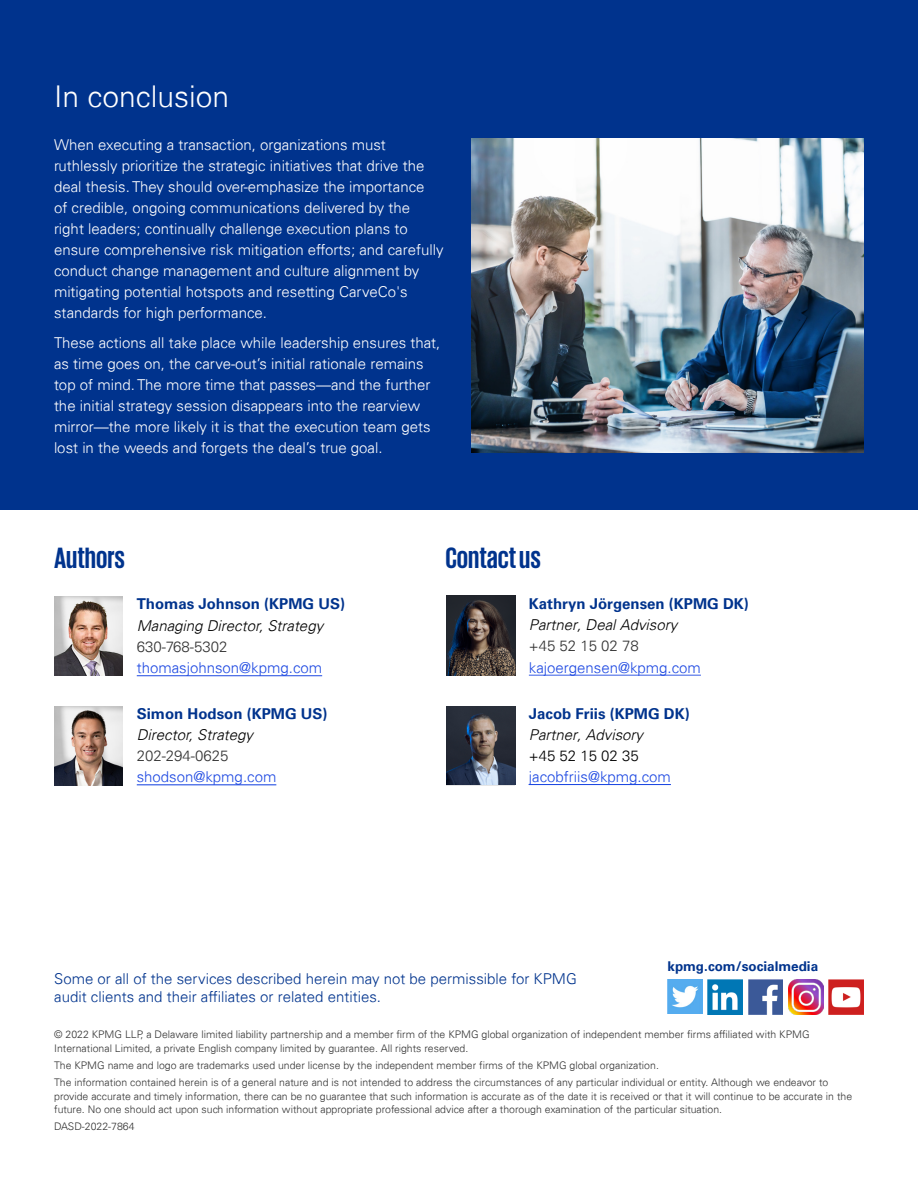
<style>
.page{position:relative;width:918px;height:1188px;background:#fff}
.page>*{position:absolute;margin:0;border:0;box-sizing:border-box;transform-origin:0 0}
.t1{font:700 30px "KPMG";color:#00338d}
.t2{font:300 30px "Univers 45";color:#fff}
.t3{font:300 15px/21px "Univers 45";color:#fff}
.t4{font:300 15px/18px "Univers 45";color:#00338d}
.t5{font:italic 300 15px "Univers 45";color:#000}
.t6{font:300 15px "Univers 45";color:#1e49e2}
.t7{font:700 15px "Univers 65";color:#00338d}
.t8{font:300 15px "Univers 45";color:#333}
.t9{font:700 15px "Univers";color:#00338d}
.t10{font:300 15px "Univers 45";color:#000}
.t11{font:700 13.5px "Univers";color:#00338d}
.t12{font:300 10.5px/13.5px "Univers 45";color:#333}
.s1{font-family:"Univers 65"}
</style>
<div class="page">
<img style="left:748px;top:980px;width:35px;height:34px">
<img style="left:708px;top:980px;width:35px;height:34px">
<img style="left:668px;top:979px;width:34px;height:35px">
<img style="left:829px;top:980px;width:35px;height:34px">
<img style="left:789px;top:980px;width:34px;height:34px">
<div style="left:0;top:0;width:918px;height:510px;background:#00338d"></div>
<img style="left:471px;top:139px;width:393px;height:314px">
<img style="left:54px;top:596px;width:69px;height:80px">
<img style="left:54px;top:706px;width:69px;height:80px">
<hr style="left:137px;top:675px;width:185px;height:1px;background:#1e49e2">
<hr style="left:137px;top:784px;width:139px;height:1px;background:#1e49e2">
<img style="left:447px;top:595px;width:68px;height:81px">
<hr style="left:529px;top:675px;width:172px;height:1px;background:#1e49e2">
<img style="left:446px;top:706px;width:69px;height:79px">
<hr style="left:529px;top:784px;width:142px;height:1px;background:#1e49e2">
<h1 class="t2" style="left:54px;top:78px;width:177px">In conclusion</h1>
<p class="t3" style="left:54px;top:134px;width:391px">When executing a transaction, organizations must ruthlessly prioritize the strategic initiatives that drive the deal thesis. They should over-emphasize the importance<br>of credible, ongoing communications delivered by the right leaders; continually challenge execution plans to ensure comprehensive risk mitigation efforts; and carefully conduct change management and culture alignment by mitigating potential hotspots and resetting CarveCo's standards for high performance.</p>
<p class="t3" style="left:54px;top:332px;width:388px">These actions all take place while leadership ensures that, as time goes on, the carve-out’s initial rationale remains top of mind. The more time that passes—and the further the initial strategy session disappears into the rearview mirror—the more likely it is that the execution team gets lost in the weeds and forgets the deal’s true goal.</p>
<h1 class="t1" style="left:54px;top:543px;width:73px">Authors</h1>
<h2 class="t9" style="left:137px;top:595px;width:210px">Thomas Johnson <span class="s1">(KPMG US)</span></h2>
<h2 class="t5" style="left:137px;top:616px;width:188px">Managing Director, Strategy</h2>
<h2 class="t8" style="left:137px;top:638px;width:92px">630-768-5302</h2>
<h2 class="t6" style="left:137px;top:659px;width:187px">thomasjohnson@kpmg.com</h2>
<h2 class="t7" style="left:137px;top:704px;width:192px">Simon Hodson (KPMG US)</h2>
<h2 class="t5" style="left:137px;top:725px;width:118px">Director, Strategy</h2>
<h2 class="t8" style="left:137px;top:747px;width:93px">202-294-0625</h2>
<h2 class="t6" style="left:137px;top:768px;width:141px">shodson@kpmg.com</h2>
<h1 class="t1" style="left:445px;top:543px;width:97px">Contact us</h1>
<h2 class="t7" style="left:529px;top:595px;width:222px">Kathryn Jörgensen (KPMG DK)</h2>
<h2 class="t5" style="left:529px;top:616px;width:150px">Partner, Deal Advisory</h2>
<h2 class="t8" style="left:529px;top:637px;width:111px">+45 52 15 02 78</h2>
<h2 class="t6" style="left:529px;top:658px;width:174px">kajoergensen@kpmg.com</h2>
<h2 class="t7" style="left:529px;top:704px;width:162px">Jacob Friis (KPMG DK)</h2>
<h2 class="t5" style="left:529px;top:725px;width:116px">Partner, Advisory</h2>
<h2 class="t10" style="left:529px;top:747px;width:111px">+45 52 15 02 35</h2>
<h2 class="t6" style="left:529px;top:768px;width:144px">jacobfriis@kpmg.com</h2>
<p class="t11" style="left:668px;top:958px;width:152px">kpmg.com/socialmedia</p>
<h2 class="t4" style="left:54px;top:970px;width:524px">Some or all of the services described herein may not be permissible for KPMG audit clients and their affiliates or related entities.</h2>
<p class="t12" style="left:54px;top:1028px;width:757px">© 2022 KPMG LLP, a Delaware limited liability partnership and a member firm of the KPMG global organization of independent member firms affiliated with KPMG<br>International Limited, a private English company limited by guarantee. All rights reserved.</p>
<p class="t12" style="left:54px;top:1057px;width:776px;line-height:17.1px">The KPMG name and logo are trademarks used under license by the independent member firms of the KPMG global organization.<br>The information contained herein is of a general nature and is not intended to address the circumstances of any particular individual or entity. Although we endeavor to</p>
<p class="t12" style="left:54px;top:1089px;width:799px">provide accurate and timely information, there can be no guarantee that such information is accurate as of the date it is received or that it will continue to be accurate in the future. No one should act upon such information without appropriate professional advice after a thorough examination of the particular situation.</p>
<p class="t12" style="left:54px;top:1120px;width:82px">DASD-2022-7864</p>
</div>
